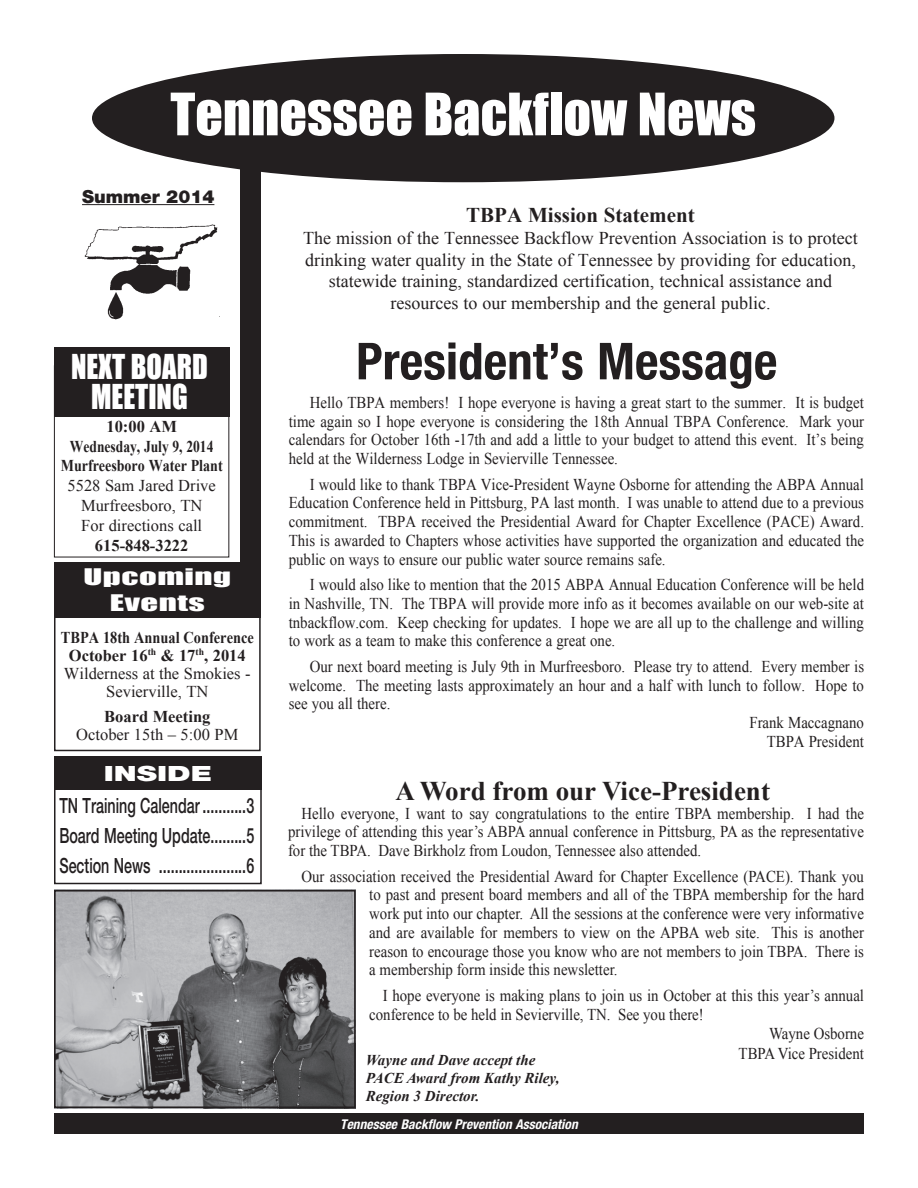
<style>
.page{position:relative;width:918px;height:1188px;background:#fff}
.page>*{position:absolute;margin:0;border:0;box-sizing:border-box;transform-origin:0 0}
.t1{font:54px "Impact";color:#fff}
.t2{font:700 condensed 51px "Helvetica Neue";color:#231f20}
.t3{font:31.5px "Impact";color:#fff;scale:.9 1}
.t4{font:700 27px "Times New Roman";color:#231f20}
.t5{font:500 21px "Helvetica Neue";color:#231f20;scale:.68 1}
.t6{font:700 21px "Times New Roman";color:#231f20}
.t7{font:21px/25.5px "Impact";letter-spacing:.015em;color:#fff;text-align:center;scale:1.65 1}
.t8{font:900 21px "Helvetica Neue";color:#fff;scale:1.44 1}
.t9{font:18px/21.6px "Times New Roman";color:#231f20;text-align:center}
.t10{font:900 18px "Helvetica Neue";color:#231f20}
.t11{font:16.5px/18.8px "Times New Roman";color:#231f20;text-align:justify;scale:.9 1}
.t12{font:16.5px/18px "Times New Roman";color:#231f20;text-align:center}
.t13{font:700 16.5px "Times New Roman";color:#231f20}
.t14{font:700 16.5px "Times New Roman";color:#231f20;scale:.87 1}
.t15{font:700 16.5px "Times New Roman";color:#231f20;scale:.85 1}
.t16{font:700 16.5px "Times New Roman";color:#231f20;scale:.82 1}
.t17{font:italic 700 15px/18px "Times New Roman";color:#231f20}
.t18{font:italic 700 condensed 13.5px "Helvetica Neue";color:#fff}
</style>
<div class="page">
<div style="left:92px;top:54px;width:742px;height:128px;background:#231f20;border-radius:50%"></div>
<div style="left:240px;top:162px;width:21px;height:439px;background:#231f20"></div>
<hr style="left:82px;top:204px;width:132px;height:1px;background:#231f20">
<img style="left:84px;top:224px;width:136px;height:96px">
<div style="left:54px;top:1114px;width:810px;height:20px;background:#231f20"></div>
<div style="left:54px;top:365px;width:175px;height:192px;border:1px solid #231f20"></div>
<div style="left:54px;top:347px;width:175px;height:69px;background:#231f20"></div>
<div style="left:54px;top:766px;width:208px;height:118px;border:2px solid #231f20"></div>
<div style="left:54px;top:756px;width:208px;height:34px;background:#231f20"></div>
<div style="left:54px;top:563px;width:207px;height:188px;border:2px solid #231f20"></div>
<div style="left:54px;top:563px;width:207px;height:55px;background:#231f20"></div>
<img style="left:57px;top:893px;width:296px;height:212px">
<div style="left:54px;top:890px;width:302px;height:218px;border:2px solid #231f20"></div>
<p class="t1" style="left:170px;top:72px;width:587px">Tennessee Backflow News</p>
<p class="t10" style="left:82px;top:186px;width:134px">Summer 2014</p>
<p class="t3" style="left:71px;top:343px;width:153px">NEXT BOARD</p>
<p class="t3" style="left:91px;top:373px;width:109px">MEETING</p>
<p class="t13" style="left:106px;top:415px;width:72px">10:00 AM</p>
<p class="t16" style="left:70px;top:435px;width:176px">Wednesday, July 9, 2014</p>
<p class="t15" style="left:61px;top:454px;width:192px">Murfreesboro Water Plant</p>
<p class="t12" style="left:68px;top:476px;width:150px">5528 Sam Jared Drive</p>
<p class="t12" style="left:81px;top:496px;width:123px">Murfreesboro, TN</p>
<p class="t12" style="left:81px;top:516px;width:122px">For directions call</p>
<p class="t13" style="left:95px;top:534px;width:95px">615-848-3222</p>
<p class="t7" style="left:83px;top:564px;width:91px">Upcoming<br>Events</p>
<p class="t14" style="left:61px;top:626px;width:223px">TBPA 18th Annual Conference</p>
<p class="t13" style="left:69px;top:644px;width:178px">October 16<sup>th</sup> &amp; 17<sup>th</sup>, 2014</p>
<p class="t12" style="left:64px;top:664px;width:188px">Wilderness at the Smokies -<br>Sevierville, TN</p>
<p class="t13" style="left:104px;top:705px;width:108px">Board Meeting</p>
<p class="t12" style="left:76px;top:725px;width:164px">October 15th – 5:00 PM</p>
<p class="t8" style="left:104px;top:761px;width:77px">INSIDE</p>
<p class="t5" style="left:59px;top:793px;width:288px">TN Training Calendar ...........3</p>
<p class="t5" style="left:59px;top:823px;width:288px">Board Meeting Update.........5</p>
<p class="t5" style="left:59px;top:853px;width:288px">Section News ......................6</p>
<p class="t6" style="left:466px;top:201px;width:230px">TBPA Mission Statement</p>
<p class="t9" style="left:303px;top:227px;width:556px">The mission of the Tennessee Backflow Prevention Association is to protect drinking water quality in the State of Tennessee by providing for education, statewide training, standardized certification, technical assistance and resources to our membership and the general public.</p>
<p class="t2" style="left:356px;top:330px;width:423px">President’s Message</p>
<p class="t11" style="left:289px;top:393px;width:641px;text-indent:21px">Hello TBPA members! I hope everyone is having a great start to the summer. It is budget time again so I hope everyone is considering the 18th Annual TBPA Conference. Mark your calendars for October 16th -17th and add a little to your budget to attend this event. It’s being held at the Wilderness Lodge in Sevierville Tennessee.</p>
<p class="t11" style="left:289px;top:475px;width:641px;text-indent:21px">I would like to thank TBPA Vice-President Wayne Osborne for attending the ABPA Annual Education Conference held in Pittsburg, PA last month. I was unable to attend due to a previous commitment. TBPA received the Presidential Award for Chapter Excellence (PACE) Award.<br>This is awarded to Chapters whose activities have supported the organization and educated the public on ways to ensure our public water source remains safe.</p>
<p class="t11" style="left:289px;top:575px;width:641px;text-indent:21px">I would also like to mention that the 2015 ABPA Annual Education Conference will be held in Nashville, TN. The TBPA will provide more info as it becomes available on our web-site at tnbackflow.com. Keep checking for updates. I hope we are all up to the challenge and willing to work as a team to make this conference a great one.</p>
<p class="t11" style="left:289px;top:657px;width:641px;text-indent:21px">Our next board meeting is July 9th in Murfreesboro. Please try to attend. Every member is welcome. The meeting lasts approximately an hour and a half with lunch to follow. Hope to see you all there.</p>
<p class="t11" style="left:749px;top:713px;width:129px">Frank Maccagnano</p>
<p class="t11" style="left:767px;top:732px;width:110px">TBPA President</p>
<p class="t4" style="left:396px;top:772px;width:376px">A Word from our Vice-President</p>
<p class="t11" style="left:288px;top:803px;width:642px;text-indent:14px">Hello everyone, I want to say congratulations to the entire TBPA membership. I had the privilege of attending this year’s ABPA annual conference in Pittsburg, PA as the representative for the TBPA. Dave Birkholz from Loudon, Tennessee also attended.</p>
<p class="t11" style="left:369px;top:866px;width:551px;text-indent:-68px">Our association received the Presidential Award for Chapter Excellence (PACE). Thank you to past and present board members and all of the TBPA membership for the hard work put into our chapter. All the sessions at the conference were very informative and are available for members to view on the APBA web site. This is another reason to encourage those you know who are not members to join TBPA. There is a membership form inside this newsletter.</p>
<p class="t11" style="left:369px;top:986px;width:551px;text-indent:14px">I hope everyone is making plans to join us in October at this this year’s annual conference to be held in Sevierville, TN. See you there!</p>
<p class="t11" style="left:769px;top:1024px;width:107px">Wayne Osborne</p>
<p class="t17" style="left:366px;top:1050px;width:171px">Wayne and Dave accept the</p>
<p class="t11" style="left:739px;top:1043px;width:141px">TBPA Vice President</p>
<p class="t17" style="left:366px;top:1068px;width:195px">PACE Award from Kathy Riley,<br>Region 3 Director.</p>
<p class="t18" style="left:340px;top:1116px;width:239px">Tennessee Backflow Prevention Association</p>
</div>
